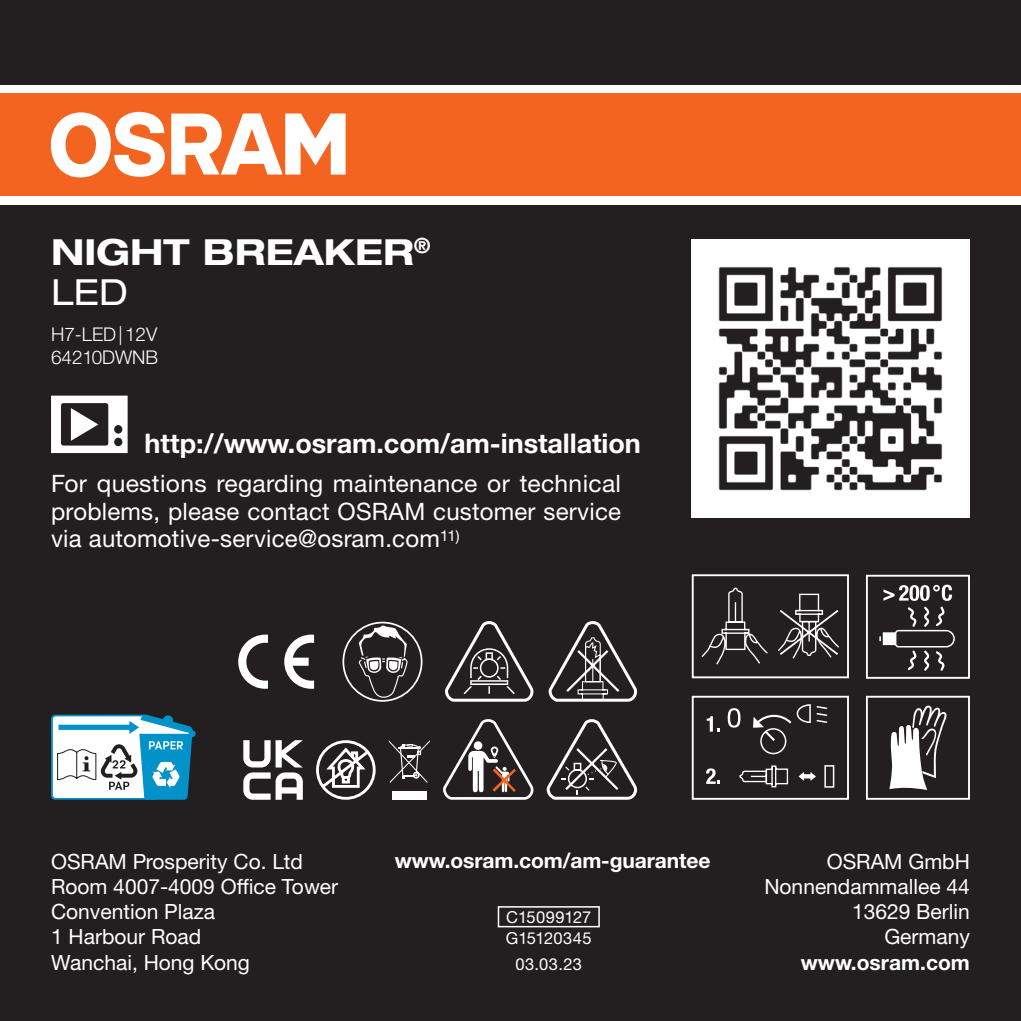
<style>
.page{position:relative;width:1021px;height:1021px;background:#fff}
.page>*{position:absolute;margin:0;border:0;box-sizing:border-box;transform-origin:0 0}
.t1{font:700 expanded 36px/40.5px "Helvetica Neue LT Pro";color:#fff}
.t2{font:700 27px "Helvetica Neue";letter-spacing:-.005em;color:#fff}
.t3{font:24px/27px "Helvetica Neue OSRAM";letter-spacing:.01em;color:#fff;text-align:justify}
.t4{font:700 24px "Helvetica Neue LT Pro";color:#fff}
.t5{font:21px/25.2px "Helvetica Neue OSRAM";color:#fff;text-align:right}
.t6{font:700 21px "Helvetica Neue LT Pro";letter-spacing:-.005em;color:#fff}
.t7{font:300 18.9px/22.5px "Helvetica Neue LT Pro";color:#fff}
.t8{font:16.5px "Helvetica Neue LT Pro";letter-spacing:.01em;color:#fff}
.s1{font-weight:400}
.s2{font-family:"Helvetica Neue LT Pro"}
</style>
<div class="page">
<div style="left:0;top:0;width:1020px;height:1020px;background:#231f20"></div>
<div style="left:497px;top:906px;width:103px;height:21px;border:2px solid #fff"></div>
<svg style="left:701px;top:587px;width:138px;height:78px"></svg>
<div style="left:691px;top:574px;width:158px;height:104px;border:2px solid #fff"></div>
<div style="left:760px;top:728px;width:26px;height:26px;border:2px solid #fff;border-radius:50%"></div>
<div style="left:824px;top:765px;width:10px;height:22px;border:2px solid #fff"></div>
<svg style="left:798px;top:772px;width:18px;height:8px"></svg>
<svg style="left:753px;top:704px;width:75px;height:39px"></svg>
<svg style="left:739px;top:765px;width:49px;height:23px"></svg>
<svg style="left:706px;top:716px;width:14px;height:15px"></svg>
<svg style="left:727px;top:708px;width:13px;height:19px"></svg>
<svg style="left:706px;top:768px;width:14px;height:15px"></svg>
<div style="left:691px;top:695px;width:158px;height:104px;border:2px solid #fff"></div>
<svg style="left:889px;top:705px;width:58px;height:85px"></svg>
<div style="left:866px;top:695px;width:103px;height:104px;border:2px solid #fff"></div>
<svg style="left:879px;top:584px;width:76px;height:87px"></svg>
<div style="left:866px;top:574px;width:103px;height:104px;border:2px solid #fff"></div>
<svg style="left:445px;top:621px;width:88px;height:80px"></svg>
<div style="left:392px;top:791px;width:34px;height:8px;background:#fff"></div>
<svg style="left:389px;top:740px;width:41px;height:42px"></svg>
<svg style="left:443px;top:719px;width:90px;height:80px"></svg>
<svg style="left:357px;top:625px;width:51px;height:73px"></svg>
<div style="left:342px;top:621px;width:80px;height:80px;border:2px solid #fff;border-radius:50%"></div>
<svg style="left:546px;top:719px;width:91px;height:80px"></svg>
<svg style="left:548px;top:621px;width:89px;height:80px"></svg>
<svg style="left:316px;top:740px;width:59px;height:59px"></svg>
<svg style="left:238px;top:634px;width:30px;height:54px"></svg>
<svg style="left:284px;top:634px;width:30px;height:54px"></svg>
<svg style="left:243px;top:740px;width:60px;height:59px"></svg>
<svg style="left:51px;top:395px;width:77px;height:58px"></svg>
<div style="left:0;top:85px;width:1020px;height:119px;background:#fff"></div>
<div style="left:0;top:94px;width:1020px;height:102px;background:#f36421"></div>
<svg style="left:51px;top:111px;width:294px;height:67px"></svg>
<div style="left:691px;top:239px;width:278px;height:278px;background:#fff"></div>
<img style="left:718px;top:266px;width:225px;height:225px">
<svg style="left:51px;top:714px;width:145px;height:85px;background:#94c1d2"></svg>
<h1 class="t1" style="left:51px;top:231px;width:381px">NIGHT BREAKER<sup>®<br></sup><span class="s1">LED</span></h1>
<p class="t7" style="left:51px;top:323px;width:109px">H7-LED|12V<br>64210DWNB</p>
<p class="t2" style="left:145px;top:422px;width:498px"><span class="s2">http://</span>www.osram.com/am-installation</p>
<p class="t3" style="left:51px;top:470px;width:571px">For questions regarding maintenance or technical problems, please contact OSRAM customer service via automotive-service@osram.com<sup>11)</sup></p>
<p class="t5" style="left:51px;top:848px;width:289px;text-align:left">OSRAM Prosperity Co. Ltd<br>Room 4007-4009 Office Tower<br>Convention Plaza<br>1 Harbour Road<br>Wanchai, Hong Kong</p>
<p class="t4" style="left:51px;top:946px;width:195px">www.osram.com</p>
<p class="t6" style="left:395px;top:847px;width:317px">www.osram.com/am-guarantee</p>
<p class="t5" style="left:764px;top:848px;width:207px">OSRAM GmbH<br>Nonnendammallee 44<br>13629 Berlin<br>Germany</p>
<p class="t8" style="left:506px;top:906px;width:87px">C15099127</p>
<p class="t8" style="left:515px;top:954px;width:68px">03.03.23</p>
<p class="t8" style="left:506px;top:928px;width:87px">G15120345</p>
<p class="t6" style="left:800px;top:949px;width:171px">www.osram.com</p>
</div>
